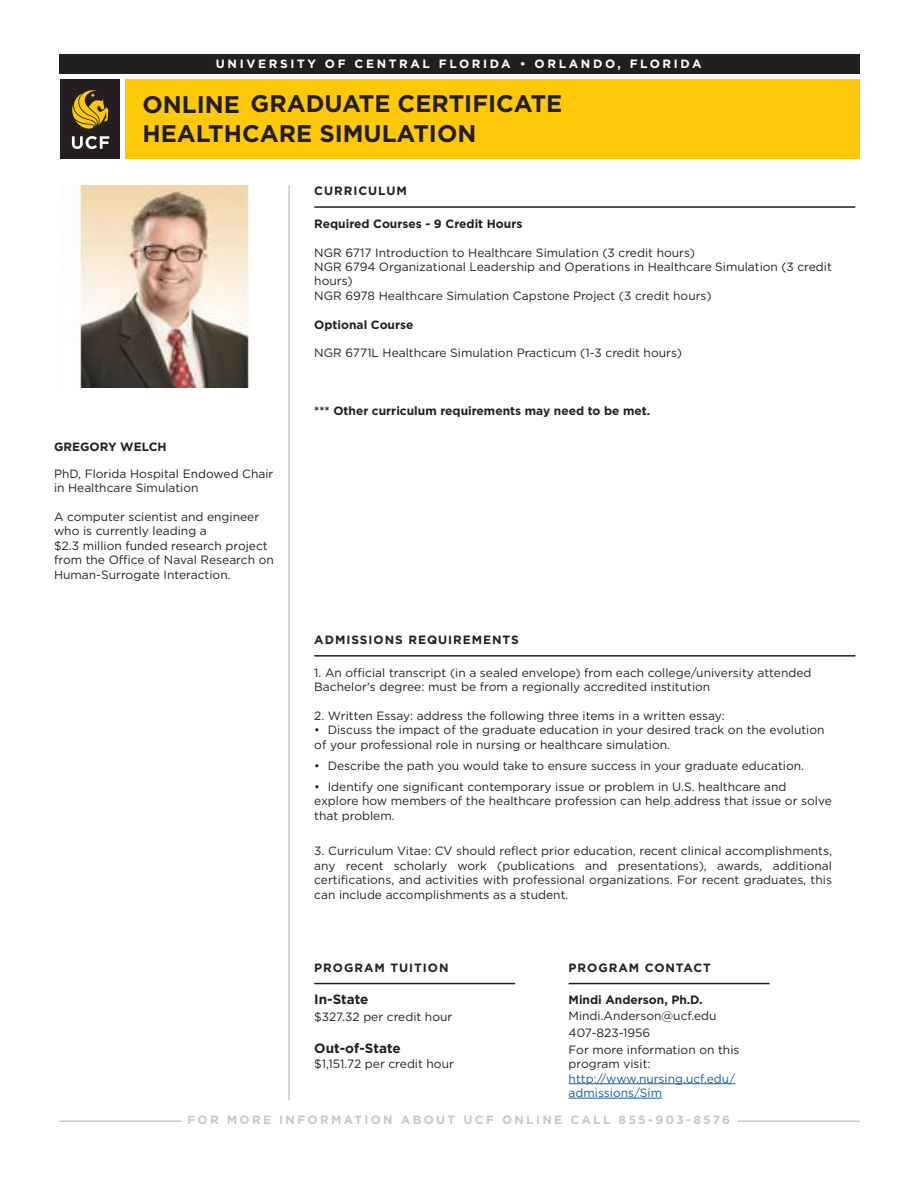
<style>
.page{position:relative;width:918px;height:1188px;background:#fff}
.page>*{position:absolute;margin:0;border:0;box-sizing:border-box;transform-origin:0 0}
.Degree_Name{font:700 24px "Gotham";color:#231f20}
.t1{font:700 13.5px "Gotham";color:#231f20}
.t2{font:12px/14.4px "Gotham";color:#231f20}
.t3{font:700 12px "Gotham";color:#231f20}
.t4{font:700 12px "Gotham";letter-spacing:.08em;color:#231f20}
.t5{font:700 12px "Gotham";letter-spacing:.19em;color:#c7c8ca}
.t6{font:700 12px "Gotham";letter-spacing:.22em;color:#fff}
.t7{font:12px/14.4px "Gotham";color:#175d9e}
</style>
<div class="page">
<div style="left:125px;top:80px;width:734px;height:79px;background:#fec80b"></div>
<div style="left:59px;top:54px;width:800px;height:20px;background:#231f20"></div>
<div style="left:61px;top:80px;width:59px;height:79px;background:#231f20"></div>
<svg style="left:72px;top:136px;width:37px;height:13px"></svg>
<svg style="left:72px;top:90px;width:36px;height:39px"></svg>
<hr style="left:288px;top:185px;width:2px;height:916px;background:#c7c8ca">
<hr style="left:59px;top:1120px;width:122px;height:2px;background:#c7c8ca">
<hr style="left:738px;top:1120px;width:122px;height:2px;background:#c7c8ca">
<hr style="left:314px;top:206px;width:541px;height:2px;background:#231f20">
<hr style="left:314px;top:655px;width:541px;height:2px;background:#231f20">
<hr style="left:314px;top:983px;width:201px;height:1px;background:#231f20">
<hr style="left:569px;top:983px;width:200px;height:1px;background:#231f20">
<img style="left:60px;top:186px;width:191px;height:201px">
<hr style="left:569px;top:1083px;width:166px;height:1px;background:#175d9e">
<hr style="left:569px;top:1098px;width:93px;height:1px;background:#175d9e">
<p class="t6" style="left:216px;top:56px;width:487px">UNIVERSITY OF CENTRAL FLORIDA • ORLANDO, FLORIDA</p>
<p class="Degree_Name" style="left:143px;top:87px;width:421px">ONLINE GRADUATE CERTIFICATE</p>
<p class="Degree_Name" style="left:143px;top:117px;width:335px">HEALTHCARE SIMULATION</p>
<p class="t4" style="left:314px;top:183px;width:94px">CURRICULUM</p>
<p class="t3" style="left:314px;top:216px;width:210px">Required Courses - 9 Credit Hours</p>
<p class="t2" style="left:314px;top:245px;width:382px">NGR 6717 Introduction to Healthcare Simulation (3 credit hours)</p>
<p class="t2" style="left:314px;top:259px;width:519px">NGR 6794 Organizational Leadership and Operations in Healthcare Simulation (3 credit hours)</p>
<p class="t2" style="left:314px;top:288px;width:399px">NGR 6978 Healthcare Simulation Capstone Project (3 credit hours)</p>
<p class="t3" style="left:314px;top:316px;width:101px">Optional Course</p>
<p class="t2" style="left:314px;top:346px;width:369px">NGR 6771L Healthcare Simulation Practicum (1-3 credit hours)</p>
<p class="t3" style="left:54px;top:439px;width:114px">GREGORY WELCH</p>
<p class="t2" style="left:54px;top:466px;width:221px">PhD, Florida Hospital Endowed Chair</p>
<p class="t2" style="left:54px;top:481px;width:146px">in Healthcare Simulation</p>
<p class="t2" style="left:54px;top:509px;width:207px">A computer scientist and engineer who is currently leading a</p>
<p class="t2" style="left:54px;top:538px;width:221px">$2.3 million funded research project from the Office of Naval Research on<br>Human-Surrogate Interaction.</p>
<p class="t3" style="left:314px;top:403px;width:338px">*** Other curriculum requirements may need to be met.</p>
<p class="t4" style="left:314px;top:631px;width:206px">ADMISSIONS REQUIREMENTS</p>
<p class="t2" style="left:314px;top:665px;width:499px">1. An official transcript (in a sealed envelope) from each college/university attended</p>
<p class="t2" style="left:314px;top:679px;width:398px">Bachelor's degree: must be from a regionally accredited institution</p>
<p class="t2" style="left:314px;top:708px;width:412px">2. Written Essay: address the following three items in a written essay:</p>
<p class="t2" style="left:314px;top:723px;width:512px">• Discuss the impact of the graduate education in your desired track on the evolution of your professional role in nursing or healthcare simulation.</p>
<p class="t2" style="left:314px;top:758px;width:491px">• Describe the path you would take to ensure success in your graduate education.</p>
<p class="t2" style="left:314px;top:779px;width:519px">• Identify one significant contemporary issue or problem in U.S. healthcare and explore how members of the healthcare profession can help address that issue or solve that problem.</p>
<p class="t2" style="left:314px;top:844px;width:519px;text-align:justify">3. Curriculum Vitae: CV should reflect prior education, recent clinical accomplishments, any recent scholarly work (publications and presentations), awards, additional certifications, and activities with professional organizations. For recent graduates, this can include accomplishments as a student.</p>
<p class="t4" style="left:314px;top:960px;width:136px">PROGRAM TUITION</p>
<p class="t4" style="left:569px;top:960px;width:144px">PROGRAM CONTACT</p>
<p class="t1" style="left:314px;top:990px;width:56px">In-State</p>
<p class="t2" style="left:314px;top:1010px;width:140px">$327.32 per credit hour</p>
<p class="t1" style="left:314px;top:1039px;width:88px">Out-of-State</p>
<p class="t2" style="left:314px;top:1056px;width:141px">$1,151.72 per credit hour</p>
<p class="t3" style="left:569px;top:992px;width:136px">Mindi Anderson, Ph.D.</p>
<p class="t2" style="left:569px;top:1009px;width:149px">Mindi.Anderson@ucf.edu</p>
<p class="t2" style="left:569px;top:1025px;width:83px">407-823-1956</p>
<p class="t2" style="left:569px;top:1042px;width:172px">For more information on this program visit:</p>
<p class="t7" style="left:569px;top:1071px;width:168px">http://www.nursing.ucf.edu/ admissions/Sim</p>
<p class="t5" style="left:187px;top:1112px;width:544px">FOR MORE INFORMATION ABOUT UCF ONLINE CALL 855-903-8576</p>
</div>
